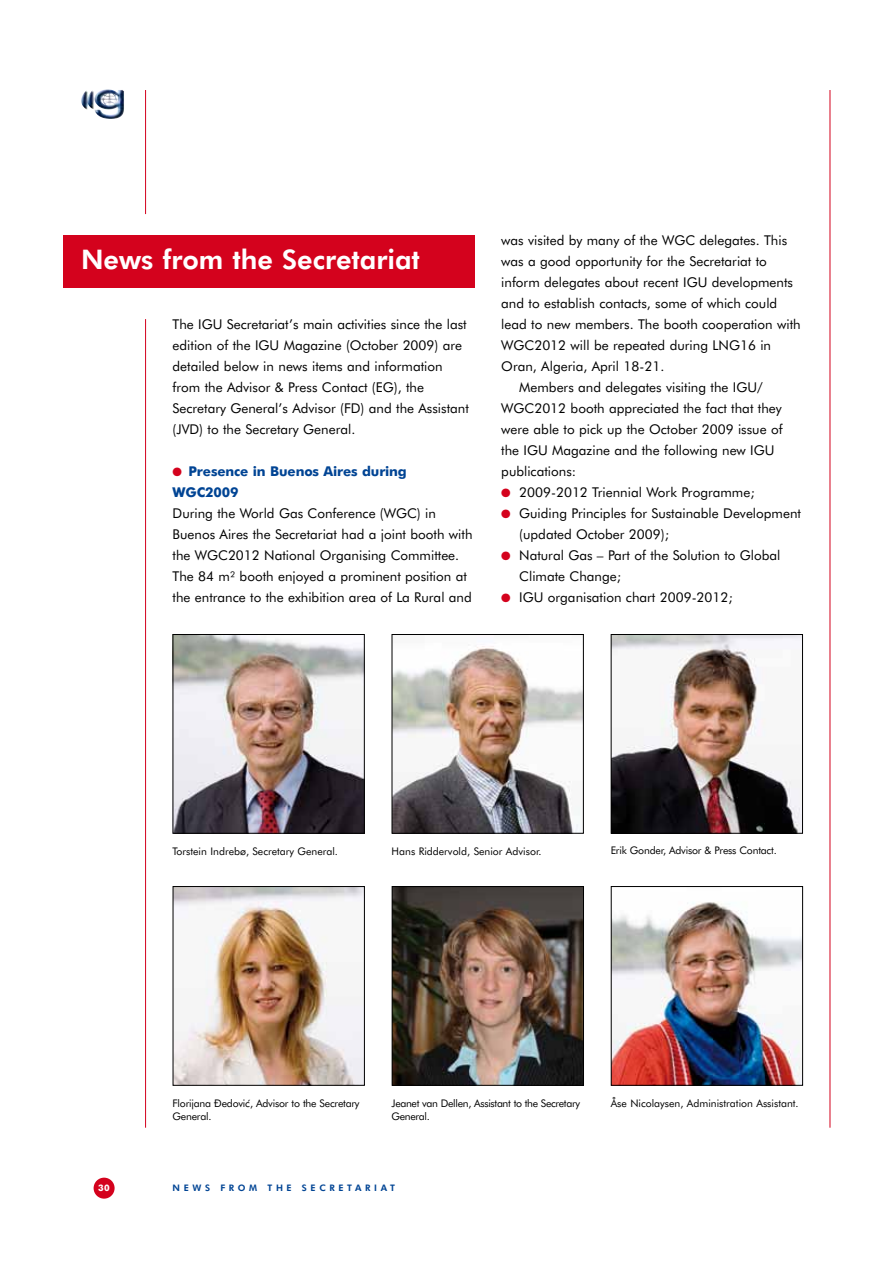
<style>
.page{position:relative;width:893px;height:1263px;background:#fff}
.page>*{position:absolute;margin:0;border:0;box-sizing:border-box;transform-origin:0 0}
.t1{font:800 27px "Futura BT";color:#fff}
.t2{font:13.5px/21px "Futura BT";color:#000}
.t3{font:700 13.5px/21px "Futura BT";letter-spacing:-.01em;color:#004494}
.t4{font:10.5px/13.5px "Futura BT";letter-spacing:-.02em;color:#000}
.t5{font:10.5px "Futura BT";color:#000}
.t6{font:800 9px "Futura BT";letter-spacing:.4em;color:#004494}
.t7{font:700 9px "Futura BT";color:#fff}
.s1{color:#d4021d}
</style>
<div class="page">
<div style="left:94px;top:1177px;width:21px;height:21px;background:#d4021d;border-radius:50%"></div>
<hr style="left:830px;top:90px;width:1px;height:1038px;background:#d4021d">
<img style="left:94px;top:89px;width:14px;height:17px">
<hr style="left:145px;top:319px;width:1px;height:809px;background:#d4021d">
<hr style="left:145px;top:90px;width:1px;height:124px;background:#d4021d">
<div style="left:63px;top:235px;width:411px;height:53px;background:#d4021d"></div>
<img style="left:175px;top:636px;width:188px;height:196px">
<div style="left:173px;top:634px;width:192px;height:200px;border:1px solid #000"></div>
<img style="left:394px;top:644px;width:188px;height:188px">
<div style="left:392px;top:634px;width:192px;height:200px;border:1px solid #000"></div>
<img style="left:394px;top:888px;width:188px;height:196px">
<div style="left:392px;top:886px;width:192px;height:200px;border:1px solid #000"></div>
<img style="left:613px;top:636px;width:188px;height:196px">
<div style="left:611px;top:634px;width:192px;height:200px;border:1px solid #000"></div>
<img style="left:613px;top:902px;width:188px;height:182px">
<div style="left:611px;top:886px;width:192px;height:200px;border:1px solid #000"></div>
<img style="left:175px;top:888px;width:188px;height:196px">
<div style="left:173px;top:886px;width:192px;height:200px;border:1px solid #000"></div>
<h1 class="t1" style="left:81px;top:243px;width:340px">N ews from the Secretariat</h1>
<p class="t2" style="left:173px;top:314px;width:298px">The IGU Secretariat’s main activities since the last edition of the IGU Magazine (October 2009) are detailed below in news items and information from the Advisor &amp; Press Contact (EG), the Secretary General’s Advisor (FD) and the Assistant (JVD) to the Secretary General.</p>
<p class="t3" style="left:173px;top:461px;width:236px"><span class="s1">●</span> Presence in Buenos Aires during<br>WGC2009</p>
<p class="t2" style="left:173px;top:503px;width:301px">During the World Gas Conference (WGC) in Buenos Aires the Secretariat had a joint booth with the WGC2012 National Organising Committee.<br>The 84 m² booth enjoyed a prominent position at the entrance to the exhibition area of La Rural and</p>
<p class="t2" style="left:501px;top:230px;width:287px">was visited by many of the WGC delegates. This</p>
<p class="t2" style="left:501px;top:251px;width:267px">was a good opportunity for the Secretariat to</p>
<p class="t2" style="left:501px;top:272px;width:293px">inform delegates about recent IGU developments</p>
<p class="t2" style="left:501px;top:293px;width:278px">and to establish contacts, some of which could</p>
<p class="t2" style="left:501px;top:314px;width:301px">lead to new members. The booth cooperation with</p>
<p class="t2" style="left:501px;top:335px;width:271px">WGC2012 will be repeated during LNG16 in</p>
<p class="t2" style="left:501px;top:356px;width:165px">Oran, Algeria, April 18-21.</p>
<p class="t2" style="left:519px;top:377px;width:245px">Members and delegates visiting the IGU/</p>
<p class="t2" style="left:501px;top:398px;width:282px">WGC2012 booth appreciated the fact that they</p>
<p class="t2" style="left:501px;top:419px;width:283px">were able to pick up the October 2009 issue of</p>
<p class="t2" style="left:501px;top:440px;width:275px">the IGU Magazine and the following new IGU</p>
<p class="t2" style="left:501px;top:461px;width:76px">publications:</p>
<p class="t2" style="left:501px;top:482px;width:255px"><span class="s1">●</span> 2009-2012 Triennial Work Programme;</p>
<p class="t2" style="left:519px;top:503px;width:283px;text-indent:-18px"><span class="s1">●</span> Guiding Principles for Sustainable Development (updated October 2009);</p>
<p class="t2" style="left:519px;top:545px;width:263px;text-indent:-18px"><span class="s1">●</span> Natural Gas – Part of the Solution to Global<br>Climate Change;</p>
<p class="t2" style="left:501px;top:587px;width:233px"><span class="s1">●</span> IGU organisation chart 2009-2012;</p>
<p class="t5" style="left:173px;top:844px;width:167px">Torstein Indrebø, Secretary General.</p>
<p class="t5" style="left:392px;top:844px;width:152px">Hans Riddervold, Senior Advisor.</p>
<p class="t4" style="left:611px;top:843px;width:168px">Erik Gonder, Advisor &amp; Press Contact.</p>
<p class="t4" style="left:173px;top:1096px;width:189px">Florijana Đedovic´, Advisor to the Secretary<br>General.</p>
<p class="t4" style="left:392px;top:1096px;width:190px">Jeanet van Dellen, Assistant to the Secretary<br>General.</p>
<p class="t5" style="left:611px;top:1097px;width:189px">Åse Nicolaysen, Administration Assistant.</p>
<p class="t7" style="left:98px;top:1182px;width:13px">30</p>
<p class="t6" style="left:173px;top:1183px;width:224px">N ew s from the Secretaria t</p>
</div>
